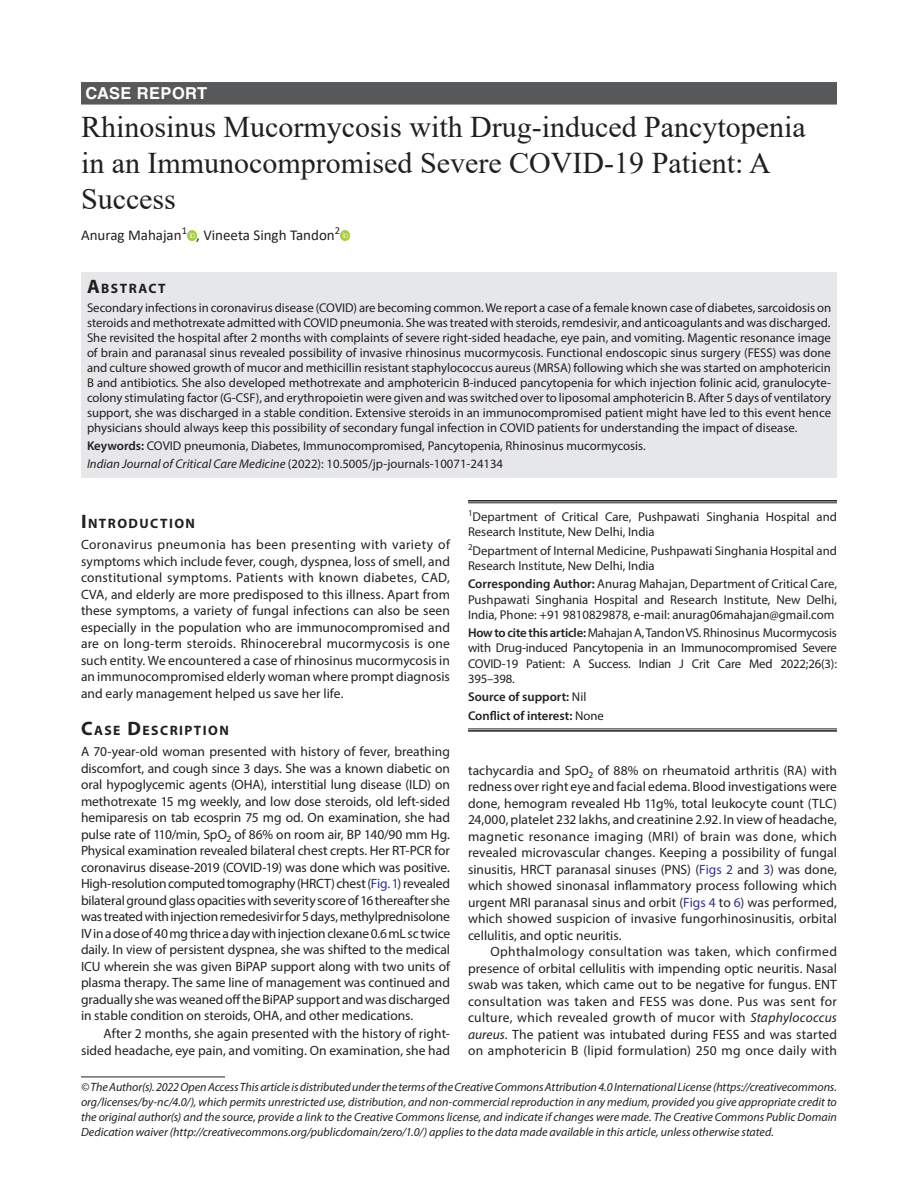
<style>
.page{position:relative;width:918px;height:1188px;background:#fff}
.page>*{position:absolute;margin:0;border:0;box-sizing:border-box;transform-origin:0 0}
.t1{font:30px/36px "Times New Roman";color:#231f20}
.ArticleType{font:700 16.5px "Helvetica LT Std";letter-spacing:.025em;color:#fff}
.AuthorName{font:15px "Calibri";color:#231f20}
.Head-1{font:700 13.65px "Myriad Pro";letter-spacing:.105em;color:#231f20}
.Head-1-first{font:700 13.65px "Myriad Pro";letter-spacing:.105em;color:#231f20}
.AbstractTitle{font:700 13.65px "Myriad Pro";letter-spacing:.105em;color:#231f20}
.Para-NoIndent{font:13.5px/16.5px "Myriad Pro";color:#231f20;text-align:justify}
.Para-Indent{font:13.5px/16.5px "Myriad Pro";letter-spacing:.005em;color:#231f20;text-align:justify}
.Abstract-Para-first{font:12.75px/15px "Myriad Pro";color:#231f20;text-align:justify}
.How_to_Cite{font:12.75px/15.3px "Myriad Pro";letter-spacing:-.015em;color:#231f20;text-align:justify}
.Corresponding_Author{font:12.75px/15.3px "Myriad Pro";color:#231f20;text-align:justify}
.Affiliation{font:12.75px/15.3px "Myriad Pro";color:#231f20}
.Affiliation-first{font:12.75px/15.3px "Myriad Pro";color:#231f20}
.Keywords{font:12.75px "Myriad Pro";color:#231f20}
.JT_DOI{font:12.75px "Myriad Pro";color:#231f20}
.COI{font:600 12.75px "Myriad Pro";color:#231f20}
.Source{font:600 12.75px "Myriad Pro";color:#231f20}
.FootNote{font:italic 12px/15px "Myriad Pro";color:#231f20;text-align:justify}
.s1{font-size:19.5px}
.s2{font-weight:600}
.s3{font-style:italic}
.s4{font-weight:400}
.s5{color:#2e3092}
</style>
<div class="page">
<div style="left:81px;top:82px;width:756px;height:23px;background:#57585a"></div>
<div style="left:81px;top:272px;width:756px;height:26px;background:#e6e7e9"></div>
<div style="left:81px;top:297px;width:756px;height:144px;background:#e6e7e9"></div>
<div style="left:81px;top:435px;width:756px;height:24px;background:#e6e7e9"></div>
<div style="left:81px;top:453px;width:756px;height:24px;background:#e6e7e9"></div>
<svg style="left:187px;top:231px;width:9px;height:9px"></svg>
<svg style="left:340px;top:231px;width:9px;height:9px"></svg>
<hr style="left:81px;top:1077px;width:144px;height:1px;background:#231f20">
<hr style="left:468px;top:500px;width:369px;height:2px;background:#231f20">
<hr style="left:468px;top:503px;width:369px;height:1px;background:#231f20">
<hr style="left:468px;top:729px;width:369px;height:1px;background:#231f20">
<hr style="left:468px;top:730px;width:369px;height:2px;background:#231f20">
<p class="ArticleType" style="left:86px;top:83px;width:123px">CASE REPORT</p>
<p class="t1" style="left:81px;top:108px;width:726px">Rhinosinus Mucormycosis with Drug-induced Pancytopenia in an Immunocompromised Severe COVID-19 Patient: A<br>Success</p>
<p class="AuthorName" style="left:81px;top:225px;width:261px">Anurag Mahajan<sup>1</sup> , Vineeta Singh Tandon<sup>2</sup></p>
<p class="AbstractTitle" style="left:87px;top:279px;width:80px"><span class="s1">A</span>BSTRACT</p>
<p class="Abstract-Para-first" style="left:87px;top:300px;width:746px">Secondary infections in coronavirus disease (COVID) are becoming common. We report a case of a female known case of diabetes, sarcoidosis on steroids and methotrexate admitted with COVID pneumonia. She was treated with steroids, remdesivir, and anticoagulants and was discharged.<br>She revisited the hospital after 2 months with complaints of severe right-sided headache, eye pain, and vomiting. Magentic resonance image of brain and paranasal sinus revealed possibility of invasive rhinosinus mucormycosis. Functional endoscopic sinus surgery (FESS) was done and culture showed growth of mucor and methicillin resistant staphylococcus aureus (MRSA) following which she was started on amphotericin B and antibiotics. She also developed methotrexate and amphotericin B-induced pancytopenia for which injection folinic acid, granulocyte&shy;colony stimulating factor (G-CSF), and erythropoietin were given and was switched over to liposomal amphotericin B. After 5 days of ventilatory support, she was discharged in a stable condition. Extensive steroids in an immunocompromised patient might have led to this event hence physicians should always keep this possibility of secondary fungal infection in COVID patients for understanding the impact of disease.</p>
<p class="Keywords" style="left:87px;top:438px;width:560px"><span class="s2">Keywords:</span> COVID pneumonia, Diabetes, Immunocompromised, Pancytopenia, Rhinosinus mucormycosis.</p>
<p class="JT_DOI" style="left:87px;top:456px;width:418px"><span class="s3">Indian Journal of Critical Care Medicine</span> (2022): 10.5005/jp-journals-10071-24134</p>
<p class="Affiliation-first" style="left:468px;top:509px;width:371px"><sup>1</sup>Department of Critical Care, Pushpawati Singhania Hospital and<br>Research Institute, New Delhi, India</p>
<p class="Affiliation" style="left:468px;top:543px;width:371px"><sup>2</sup>Department of Internal Medicine, Pushpawati Singhania Hospital and<br>Research Institute, New Delhi, India</p>
<p class="Corresponding_Author" style="left:468px;top:576px;width:371px"><span class="s2">Corresponding Author:</span> Anurag Mahajan, Department of Critical Care, Pushpawati Singhania Hospital and Research Institute, New Delhi, India, Phone: +91 9810829878, e-mail: anurag06mahajan@gmail.com</p>
<p class="How_to_Cite" style="left:468px;top:625px;width:371px"><span class="s2">How to cite this article:</span> Mahajan A, Tandon VS. Rhinosinus Mucormycosis with Drug-induced Pancytopenia in an Immunocompromised Severe COVID-19 Patient: A Success. Indian J Crit Care Med 2022;26(3):<br>395–398.</p>
<p class="Source" style="left:468px;top:689px;width:120px">Source of support: <span class="s4">Nil</span></p>
<p class="COI" style="left:468px;top:707px;width:137px">Conflict of interest: <span class="s4">None</span></p>
<p class="Head-1-first" style="left:81px;top:515px;width:116px"><span class="s1">I</span>NTRODUCTION</p>
<p class="Para-NoIndent" style="left:81px;top:536px;width:371px">Coronavirus pneumonia has been presenting with variety of symptoms which include fever, cough, dyspnea, loss of smell, and constitutional symptoms. Patients with known diabetes, CAD, CVA, and elderly are more predisposed to this illness. Apart from these symptoms, a variety of fungal infections can also be seen especially in the population who are immunocompromised and are on long-term steroids. Rhinocerebral mucormycosis is one such entity. We encountered a case of rhinosinus mucormycosis in an immunocompromised elderly woman where prompt diagnosis and early management helped us save her life.</p>
<p class="Head-1" style="left:81px;top:722px;width:149px"><span class="s1">C</span>ASE <span class="s1">D</span>ESCRIPTION</p>
<p class="Para-NoIndent" style="left:81px;top:743px;width:371px">A 70-year-old woman presented with history of fever, breathing discomfort, and cough since 3 days. She was a known diabetic on oral hypoglycemic agents (OHA), interstitial lung disease (ILD) on methotrexate 15 mg weekly, and low dose steroids, old left-sided hemiparesis on tab ecosprin 75 mg od. On examination, she had pulse rate of 110/min, SpO<sub>2</sub> of 86% on room air, BP 140/90 mm Hg.<br>Physical examination revealed bilateral chest crepts. Her RT-PCR for coronavirus disease-2019 (COVID-19) was done which was positive.<br>High-resolution computed tomography (HRCT) chest (<span class="s5">Fig. 1</span>) revealed bilateral ground glass opacities with severity score of 16 thereafter she was treated with injection remedesivir for 5 days, methylprednisolone IV in a dose of 40 mg thrice a day with injection clexane 0.6 mL sc twice daily. In view of persistent dyspnea, she was shifted to the medical ICU wherein she was given BiPAP support along with two units of plasma therapy. The same line of management was continued and gradually she was weaned off the BiPAP support and was discharged in stable condition on steroids, OHA, and other medications.</p>
<p class="Para-Indent" style="left:81px;top:1025px;width:371px;text-align:right">After 2 months, she again presented with the history of right&shy;sided headache, eye pain, and vomiting. On examination, she had</p>
<p class="FootNote" style="left:81px;top:1079px;width:758px">© The Author(s). 2022 Open Access This article is distributed under the terms of the Creative Commons Attribution 4.0 International License (https://creativecommons. org/licenses/by-nc/4.0/), which permits unrestricted use, distribution, and non-commercial reproduction in any medium, provided you give appropriate credit to the original author(s) and the source, provide a link to the Creative Commons license, and indicate if changes were made. The Creative Commons Public Domain Dedication waiver (http://creativecommons.org/publicdomain/zero/1.0/) applies to the data made available in this article, unless otherwise stated.</p>
<p class="Para-Indent" style="left:468px;top:762px;width:371px">tachycardia and SpO<sub>2</sub> of 88% on rheumatoid arthritis (RA) with redness over right eye and facial edema. Blood investigations were done, hemogram revealed Hb 11g%, total leukocyte count (TLC)<br>24,000, platelet 232 lakhs, and creatinine 2.92. In view of headache, magnetic resonance imaging (MRI) of brain was done, which revealed microvascular changes. Keeping a possibility of fungal sinusitis, HRCT paranasal sinuses (PNS) (<span class="s5">Figs 2</span> and <span class="s5">3</span>) was done, which showed sinonasal inflammatory process following which urgent MRI paranasal sinus and orbit (<span class="s5">Figs 4</span> to <span class="s5">6</span>) was performed, which showed suspicion of invasive fungorhinosinusitis, orbital cellulitis, and optic neuritis.</p>
<p class="Para-Indent" style="left:468px;top:943px;width:371px;text-indent:22px">Ophthalmology consultation was taken, which confirmed presence of orbital cellulitis with impending optic neuritis. Nasal swab was taken, which came out to be negative for fungus. ENT consultation was taken and FESS was done. Pus was sent for culture, which revealed growth of mucor with <span class="s3">Staphylococcus aureus</span>. The patient was intubated during FESS and was started on amphotericin B (lipid formulation) 250 mg once daily with</p>
</div>
